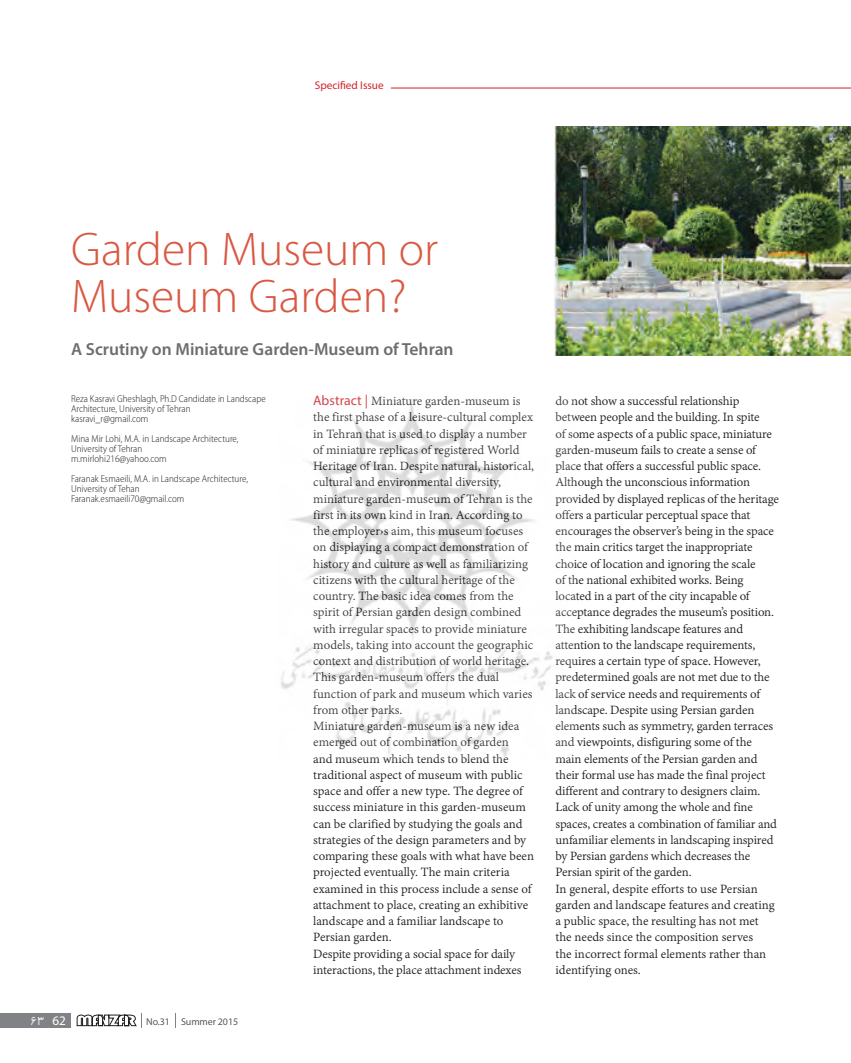
<style>
.page{position:relative;width:851px;height:1063px;background:#fff}
.page>*{position:absolute;margin:0;border:0;box-sizing:border-box;transform-origin:0 0}
.t1{font:300 47.5px/47.5px "Myriad Pro";color:#d95842}
.t2{font:600 17.5px "Myriad Pro";color:#6c6d70}
.t3{font:300 17.5px "w Vije";color:#fff}
.t4{font:13.75px/16.2px "Adobe Devanagari";letter-spacing:-.01em;color:#231f20}
.t5{font:13.12px "Myriad Pro";color:#fff}
.t6{font:11.25px "Myriad Pro";color:#d1232a}
.t7{font:300 semi-condensed 10px/10px "Myriad Pro";color:#1f2020}
.t8{font:10px "Myriad Pro";letter-spacing:-.01em;color:#57585a}
.s1{font-family:"Myriad Pro";color:#d1232a}
</style>
<div class="page">
<hr style="left:391px;top:88px;width:459px;height:1px;background:#d1232a">
<img style="left:554px;top:127px;width:296px;height:228px">
<div style="left:48px;top:1013px;width:23px;height:15px;background:#808285"></div>
<div style="left:0;top:1013px;width:47px;height:15px;background:#808285"></div>
<svg style="left:175px;top:1013px;width:1px;height:15px"></svg>
<svg style="left:77px;top:1013px;width:65px;height:15px"></svg>
<img style="left:280px;top:402px;width:273px;height:355px">
<p class="t6" style="left:315px;top:79px;width:70px">Specified Issue</p>
<h1 class="t1" style="left:71px;top:226px;width:368px">Garden Museum or<br>Museum Garden?</h1>
<p class="t2" style="left:71px;top:338px;width:384px">A Scrutiny on Miniature Garden-Museum of Tehran</p>
<p class="t7" style="left:71px;top:394px;width:196px">Reza Kasravi Gheshlagh, Ph D. Candidate in Landscape<br>Architecture, University ofTehran<br>kasravi @r_ gmail.com</p>
<p class="t7" style="left:71px;top:434px;width:169px">Mina Mir Lohi M, i n.A. Landscape Architecture,<br>University ofTehran m.mirlohi216@yahoo.com</p>
<p class="t7" style="left:71px;top:474px;width:178px">Faranak Esmaeili M, i n.A. Landscape Architecture,<br>University ofTehan<br>Faranak.esmaeili70@gmail.com</p>
<p class="t4" style="left:313px;top:394px;width:222px"><span class="s1">Abstract |</span> Miniature garden-museum is the first phase of a leisure-cultural complex in Tehran that is used to display a number of miniature replicas of registered World Heritage of Iran. Despite natural, historical, cultural and environmental diversity, miniature garden-museum of Tehran is the first in its own kind in Iran. According to the employer s› aim, this museum focuses on displaying a compact demonstration of history and culture as well as familiarizing citizens with the cultural heritage of the country. The basic idea comes from the spirit of Persian garden design combined with irregular spaces to provide miniature models, taking into account the geographic context and distribution of world heritage.<br>This garden-museum offers the dual function of park and museum which varies from other parks.<br>Miniature garden-museum ais new idea emerged out of combination of garden<br>and museum which tends to blend the traditional aspect of museum with public space and offer a new type. The degree of success miniature in this garden-museum can be clarified by studying the goals and strategies of the design parameters and by comparing these goals with what have been projected eventually. The main criteria examined in this process include a sense of attachment to place, creating an exhibitive landscape and a familiar landscape to Persian garden.<br>Despite providing a social space for daily interactions, the place attachment indexes</p>
<p class="t3" style="left:29px;top:1011px;width:16px">63</p>
<p class="t5" style="left:53px;top:1012px;width:15px">62</p>
<p class="t8" style="left:146px;top:1015px;width:25px">No.31</p>
<p class="t8" style="left:181px;top:1015px;width:59px">Summer 2015</p>
<p class="t4" style="left:555px;top:394px;width:225px">do not show a successful relationship between people and the building In. spite<br>of some aspects of a public space, miniature garden-museum fails to create a sense of place that offers a successful public space.<br>Although the unconscious information provided by displayed replicas of the heritage offers a particular perceptual space that encourages the observers’ being in the space the main critics target the inappropriate choice of location and ignoring the scale<br>of the national exhibited works. Being located in a part of the city incapable of acceptance degrades the museums’ position.<br>The exhibiting landscape features and attention to the landscape requirements, requires a certain type of space. However, predetermined goals are not met due to the lack of service needs and requirements of landscape. Despite using Persian garden elements such as symmetry, garden terraces and viewpoints, disfiguring some of the main elements of the Persian garden and their formal use has made the final project different and contrary to designers claim.<br>Lack of unity among the whole and fine spaces, creates a combination of familiar and unfamiliar elements in landscaping inspired by Persian gardens which decreases the Persian spirit of the garden.<br>In general, despite efforts to use Persian garden and landscape features and creating a public space, the resulting has not met<br>the needs since the composition serves<br>the incorrect formal elements rather than identifying ones.</p>
</div>
